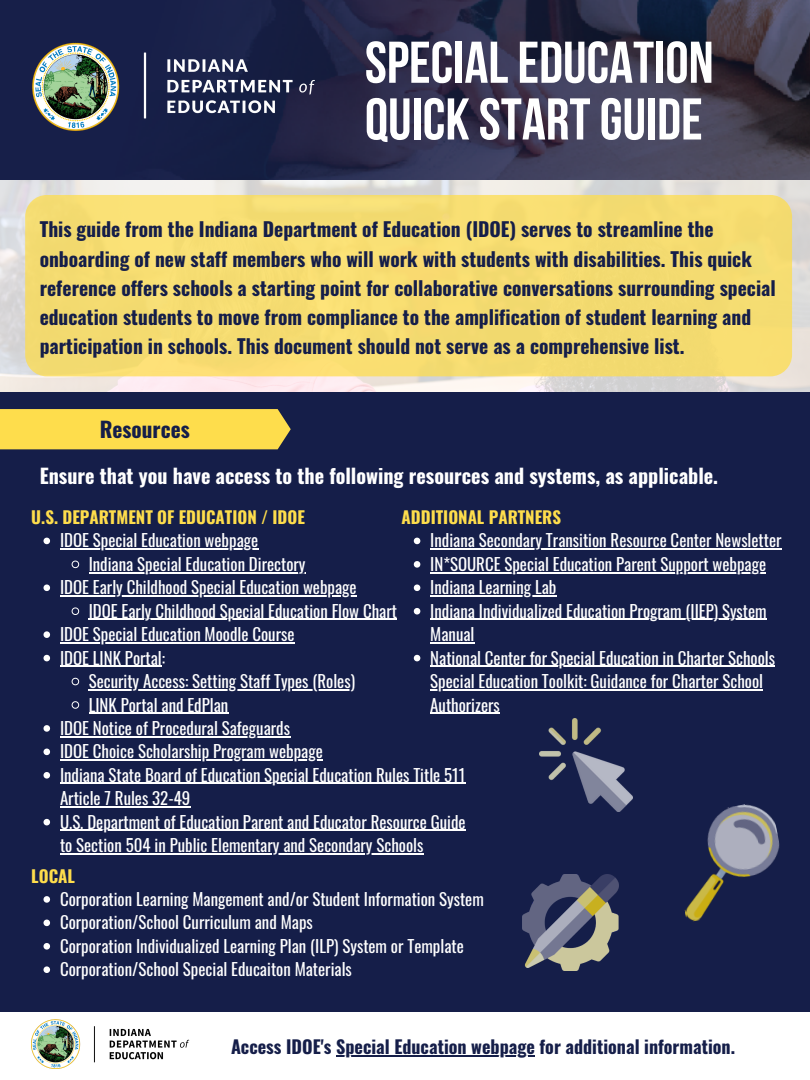
<style>
.page{position:relative;width:810px;height:1080px;background:#fff}
.page>*{position:absolute;margin:0;border:0;box-sizing:border-box;transform-origin:0 0}
.t1{font:58.75px/56.8px "Bebas Neue Cyrillic";color:#fff}
.t2{font:700 21.31px "Oswald";color:#151e49}
.t3{font:700 20.06px "Oswald";color:#fff}
.t4{font:700 19.44px/29.1px "Oswald";color:#151e49}
.t5{font:700 18.06px "Oswald";color:#151e49}
.t6{font:16.88px/23.4px "Oswald";color:#fff}
.t7{font:700 16.88px "Oswald";color:#fedd4c}
</style>
<div class="page">
<img style="left:0;top:0;width:810px;height:392px">
<div style="left:25px;top:195px;width:767px;height:181px;background:#f5dc71;border-radius:22px"></div>
<img style="left:28px;top:34px;width:286px;height:102px">
<div style="left:0;top:392px;width:810px;height:681px;background:#151e49"></div>
<div style="left:0;top:409px;width:291px;height:40px;background:#fedd4c"></div>
<img style="left:540px;top:719px;width:92px;height:92px">
<img style="left:523px;top:874px;width:96px;height:97px">
<img style="left:684px;top:804px;width:96px;height:118px">
<svg style="left:44px;top:538px;width:6px;height:6px"></svg>
<hr style="left:60px;top:548px;width:33px;height:2px;background:#fff">
<hr style="left:93px;top:548px;width:165px;height:2px;background:#fff">
<svg style="left:72px;top:561px;width:7px;height:7px"></svg>
<hr style="left:89px;top:572px;width:217px;height:1px;background:#fff">
<svg style="left:44px;top:585px;width:6px;height:6px"></svg>
<hr style="left:60px;top:595px;width:297px;height:2px;background:#fff">
<svg style="left:72px;top:607px;width:7px;height:8px"></svg>
<hr style="left:89px;top:619px;width:308px;height:1px;background:#fff">
<svg style="left:44px;top:631px;width:6px;height:7px"></svg>
<hr style="left:60px;top:642px;width:235px;height:2px;background:#fff">
<svg style="left:44px;top:655px;width:6px;height:6px"></svg>
<hr style="left:60px;top:666px;width:102px;height:1px;background:#fff">
<svg style="left:72px;top:678px;width:7px;height:7px"></svg>
<hr style="left:89px;top:689px;width:266px;height:1px;background:#fff">
<svg style="left:72px;top:701px;width:7px;height:8px"></svg>
<hr style="left:89px;top:712px;width:139px;height:2px;background:#fff">
<svg style="left:44px;top:725px;width:6px;height:7px"></svg>
<hr style="left:60px;top:736px;width:230px;height:1px;background:#fff">
<svg style="left:44px;top:749px;width:6px;height:6px"></svg>
<hr style="left:60px;top:759px;width:263px;height:2px;background:#fff">
<svg style="left:44px;top:772px;width:6px;height:7px"></svg>
<hr style="left:60px;top:783px;width:406px;height:1px;background:#fff">
<hr style="left:60px;top:806px;width:130px;height:2px;background:#fff">
<svg style="left:44px;top:819px;width:6px;height:6px"></svg>
<hr style="left:60px;top:830px;width:406px;height:1px;background:#fff">
<hr style="left:60px;top:853px;width:363px;height:2px;background:#fff">
<div style="left:0;top:1013px;width:810px;height:67px;background:#fff"></div>
<img style="left:31px;top:1019px;width:159px;height:49px">
<hr style="left:336px;top:1055px;width:199px;height:2px;background:#151e49">
<svg style="left:414px;top:538px;width:6px;height:6px"></svg>
<hr style="left:430px;top:548px;width:352px;height:2px;background:#fff">
<svg style="left:414px;top:561px;width:6px;height:7px"></svg>
<hr style="left:430px;top:572px;width:336px;height:1px;background:#fff">
<svg style="left:414px;top:585px;width:6px;height:6px"></svg>
<hr style="left:430px;top:595px;width:127px;height:2px;background:#fff">
<svg style="left:414px;top:608px;width:6px;height:7px"></svg>
<hr style="left:430px;top:619px;width:337px;height:1px;background:#fff">
<hr style="left:430px;top:642px;width:44px;height:2px;background:#fff">
<svg style="left:414px;top:655px;width:6px;height:6px"></svg>
<hr style="left:430px;top:666px;width:345px;height:1px;background:#fff">
<hr style="left:430px;top:689px;width:333px;height:1px;background:#fff">
<hr style="left:430px;top:712px;width:70px;height:2px;background:#fff">
<svg style="left:44px;top:896px;width:6px;height:7px"></svg>
<svg style="left:44px;top:920px;width:6px;height:6px"></svg>
<svg style="left:44px;top:943px;width:6px;height:7px"></svg>
<svg style="left:44px;top:966px;width:6px;height:7px"></svg>
<h1 class="t1" style="left:365px;top:40px;width:350px">SPECIALEDUCATION<br>QUICK STARTGUIDE</h1>
<p class="t4" style="left:40px;top:214px;width:738px">This guide from the Indiana Department of Education (IDOE) serves to streamline the onboarding of new staff members who will work with students with disabilities. This quick reference offers schools a starting point for collaborative conversations surrounding special education students to move from compliance to the amplification of student learning and participation in schools. This document should not serve as a comprehensive list.</p>
<p class="t2" style="left:100px;top:412px;width:91px">Resources</p>
<p class="t3" style="left:40px;top:460px;width:680px">Ensure that you have access to the following resources and systems, as applicable.</p>
<p class="t7" style="left:31px;top:504px;width:275px">U.S. DEPARTMENT OF EDUCATION / IDOE</p>
<p class="t7" style="left:402px;top:504px;width:161px">ADDITIONAL PARTNERS</p>
<p class="t6" style="left:60px;top:528px;width:200px">IDOE Special Education webpage</p>
<p class="t6" style="left:89px;top:552px;width:218px">Indiana Special Education Directory</p>
<p class="t6" style="left:60px;top:575px;width:298px">IDOE Early Childhood Special Education webpage</p>
<p class="t6" style="left:89px;top:598px;width:310px">IDOE Early Childhood Special Education Flow Chart</p>
<p class="t6" style="left:60px;top:622px;width:236px">IDOE Special Education Moodle Course</p>
<p class="t6" style="left:60px;top:645px;width:107px">IDOE LINK Portal:</p>
<p class="t6" style="left:89px;top:669px;width:268px">Security Access: Setting Staff Types (Roles)</p>
<p class="t6" style="left:89px;top:692px;width:141px">LINK Portal and EdPlan</p>
<p class="t6" style="left:60px;top:716px;width:232px">IDOE Notice of Procedural Safeguards</p>
<p class="t6" style="left:60px;top:739px;width:264px">IDOE Choice Scholarship Program webpage</p>
<p class="t6" style="left:60px;top:763px;width:407px">Indiana State Board of Education Special Education Rules Title 511</p>
<p class="t6" style="left:60px;top:786px;width:132px">Article 7 Rules 32-49</p>
<p class="t6" style="left:60px;top:809px;width:407px">U.S. Department of Education Parent and Educator Resource Guide</p>
<p class="t6" style="left:60px;top:833px;width:365px">to Section 504 in Public Elementary and Secondary Schools</p>
<p class="t6" style="left:430px;top:528px;width:353px">Indiana Secondary Transition Resource Center Newsletter IN*SOURCE Special Education Parent Support webpage Indiana Learning Lab<br>Indiana Individualized Education Program (IIEP) System Manual<br>National Center for Special Education in Charter Schools Special Education Toolkit: Guidance for Charter School Authorizers</p>
<p class="t7" style="left:31px;top:862px;width:45px">LOCAL</p>
<p class="t6" style="left:60px;top:887px;width:425px">Corporation Learning Mangement and/or Student Information System Corporation/School Curriculum and Maps<br>Corporation Individualized Learning Plan (ILP) System or Template Corporation/School Special Educaiton Materials</p>
<p class="t5" style="left:231px;top:1033px;width:506px">Access IDOE's Special Education webpage for additional information.</p>
</div>
